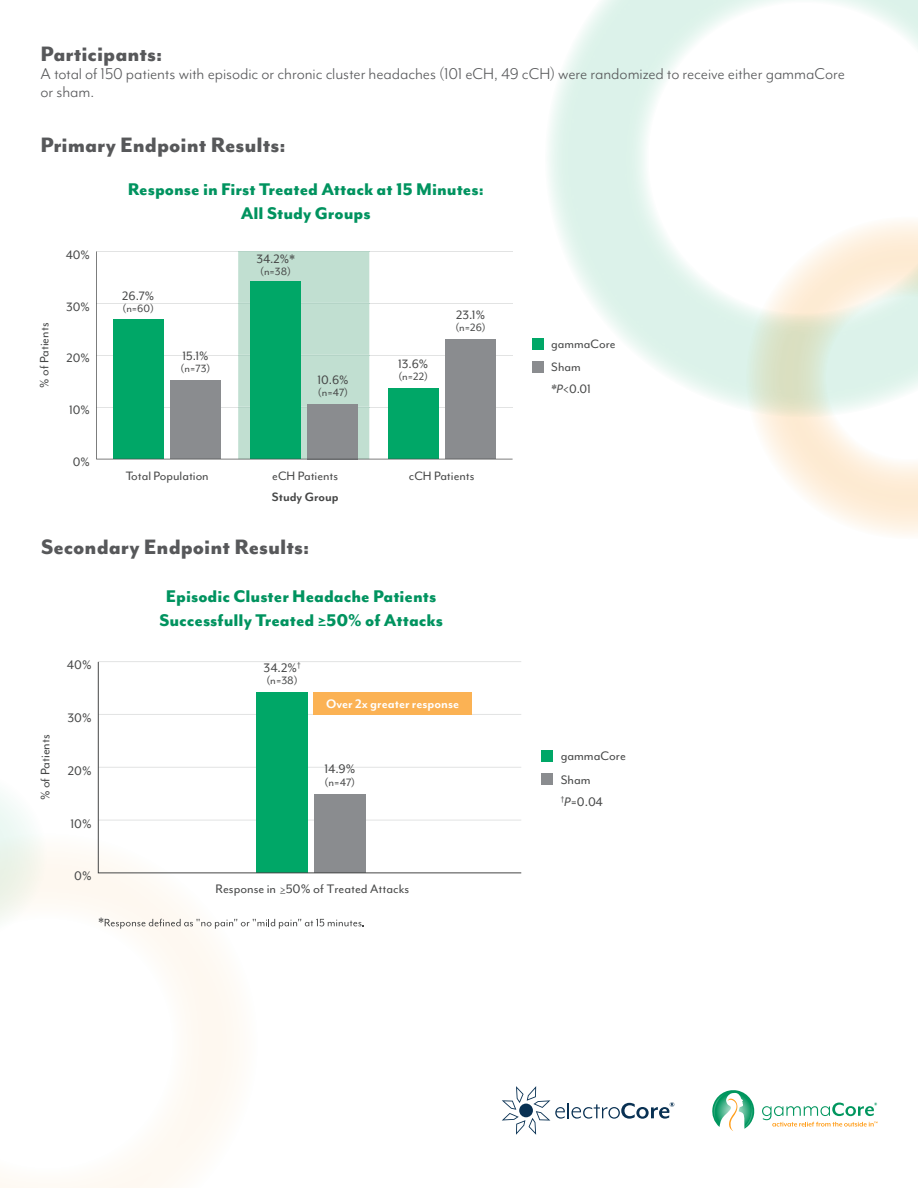
<style>
.page{position:relative;width:918px;height:1188px;background:#fff}
.page>*{position:absolute;margin:0;border:0;box-sizing:border-box;transform-origin:0 0}
.t1{font:800 24px "Mr Eaves Mod OT";color:#57585a}
.t2{font:800 19.5px "Mr Eaves Mod OT";color:#00935f}
.t3{font:18px "Mr Eaves Mod OT";letter-spacing:-.005em;color:#57585a}
.t4{font:15px "Mr Eaves Mod OT";color:#454646}
.t5{font:14.25px/23.2px "Mr Eaves Mod OT";color:#454646}
.t6{font:700 14.25px "Mr Eaves Mod OT";color:#fff}
.t7{font:13.95px/23px "Mr Eaves Mod OT";color:#454646}
.t8{font:700 13.95px "Mr Eaves Mod OT";color:#454646}
.t9{font:12.3px "Mr Eaves Mod OT";color:#454646}
.t10{font:12.15px "Mr Eaves Mod OT";color:#454646}
.s1{font-style:italic}
</style>
<div class="page">
<svg style="left:0;top:833px;width:239px;height:355px"></svg>
<svg style="left:0;top:796px;width:47px;height:147px"></svg>
<svg style="left:762px;top:1103px;width:116px;height:24px"></svg>
<svg style="left:712px;top:1090px;width:43px;height:41px"></svg>
<svg style="left:502px;top:1086px;width:172px;height:49px"></svg>
<hr style="left:96px;top:251px;width:417px;height:1px;background:#e2e3e3">
<svg style="left:96px;top:252px;width:417px;height:207px"></svg>
<div style="left:532px;top:338px;width:12px;height:11px;background:#00a767"></div>
<div style="left:532px;top:361px;width:12px;height:11px;background:#8a8c8f"></div>
<svg style="left:548px;top:0;width:370px;height:407px"></svg>
<svg style="left:746px;top:216px;width:172px;height:319px"></svg>
<svg style="left:98px;top:661px;width:424px;height:213px"></svg>
<div style="left:541px;top:750px;width:12px;height:11px;background:#00a767"></div>
<div style="left:541px;top:773px;width:12px;height:12px;background:#8a8c8f"></div>
<div style="left:314px;top:692px;width:158px;height:23px;background:#fbb254"></div>
<svg style="left:99px;top:917px;width:265px;height:12px"></svg>
<p class="t1" style="left:41px;top:40px;width:123px">Participants:</p>
<p class="t3" style="left:41px;top:64px;width:806px">A total of 150 patients with episodic or chronic cluster headaches (101 eCH, 49 cCH) were randomized to receive either gammaCore</p>
<p class="t3" style="left:41px;top:82px;width:55px">or sham.</p>
<p class="t1" style="left:41px;top:131px;width:247px">Primary Endpoint Results:</p>
<p class="t7" style="left:33px;top:388px;width:66px;rotate:-90deg">% of Patients</p>
<p class="t7" style="left:66px;top:243px;width:26px">40%</p>
<p class="t7" style="left:66px;top:295px;width:25px">30%</p>
<p class="t7" style="left:67px;top:347px;width:25px">20%</p>
<p class="t7" style="left:69px;top:399px;width:22px">10%</p>
<p class="t7" style="left:73px;top:451px;width:19px">0%</p>
<p class="t2" style="left:128px;top:179px;width:358px">Response in First Treated Attack at 15 Minutes:</p>
<p class="t2" style="left:241px;top:202px;width:131px">All Study Groups</p>
<p class="t7" style="left:122px;top:285px;width:34px">26.7%</p>
<p class="t10" style="left:122px;top:302px;width:33px">(n=60)</p>
<p class="t7" style="left:182px;top:345px;width:28px">15.1%</p>
<p class="t10" style="left:181px;top:362px;width:31px">(n=73)</p>
<p class="t7" style="left:256px;top:247px;width:40px">34.2%*</p>
<p class="t10" style="left:260px;top:265px;width:32px">(n=38)</p>
<p class="t7" style="left:317px;top:368px;width:33px">10.6%</p>
<p class="t10" style="left:318px;top:386px;width:32px">(n=47)</p>
<p class="t7" style="left:126px;top:464px;width:85px">Total Population</p>
<p class="t7" style="left:272px;top:464px;width:67px">eCH Patients</p>
<p class="t8" style="left:272px;top:490px;width:68px">Study Group</p>
<p class="t7" style="left:398px;top:353px;width:32px">13.6%</p>
<p class="t10" style="left:398px;top:370px;width:31px">(n=22)</p>
<p class="t7" style="left:456px;top:304px;width:31px">23.1%</p>
<p class="t10" style="left:455px;top:321px;width:32px">(n=26)</p>
<p class="t7" style="left:409px;top:464px;width:67px">cCH Patients</p>
<p class="t1" style="left:41px;top:534px;width:270px">Secondary Endpoint Results:</p>
<p class="t5" style="left:34px;top:800px;width:67px;rotate:-90deg">% of Patients</p>
<p class="t5" style="left:67px;top:653px;width:26px">40%</p>
<p class="t5" style="left:67px;top:706px;width:26px">30%</p>
<p class="t5" style="left:68px;top:759px;width:25px">20%</p>
<p class="t5" style="left:70px;top:812px;width:23px">10%</p>
<p class="t5" style="left:74px;top:865px;width:19px">0%</p>
<p class="t2" style="left:166px;top:586px;width:272px">Episodic Cluster Headache Patients</p>
<p class="t2" style="left:159px;top:609px;width:285px">Successfully Treated ≥50% of Attacks</p>
<p class="t5" style="left:264px;top:656px;width:39px">34.2%<sup>†</sup></p>
<p class="t9" style="left:266px;top:674px;width:33px">(n=38)</p>
<p class="t6" style="left:326px;top:696px;width:135px">Over 2x greater response</p>
<p class="t5" style="left:324px;top:758px;width:32px">14.9%</p>
<p class="t9" style="left:325px;top:775px;width:32px">(n=47)</p>
<p class="t5" style="left:216px;top:878px;width:195px">Response in 50% of Treated Attacks</p>
<p class="t4" style="left:280px;top:881px;width:8px">≥</p>
<p class="t7" style="left:551px;top:333px;width:66px">gammaCore<br>Sham</p>
<p class="t7" style="left:551px;top:378px;width:41px"><span class="s1">*P</span>&lt;0.01</p>
<p class="t5" style="left:561px;top:745px;width:67px">gammaCore<br>Sham</p>
<p class="t5" style="left:561px;top:791px;width:44px"><sup>†</sup><span class="s1">P</span>=0.04</p>
</div>
